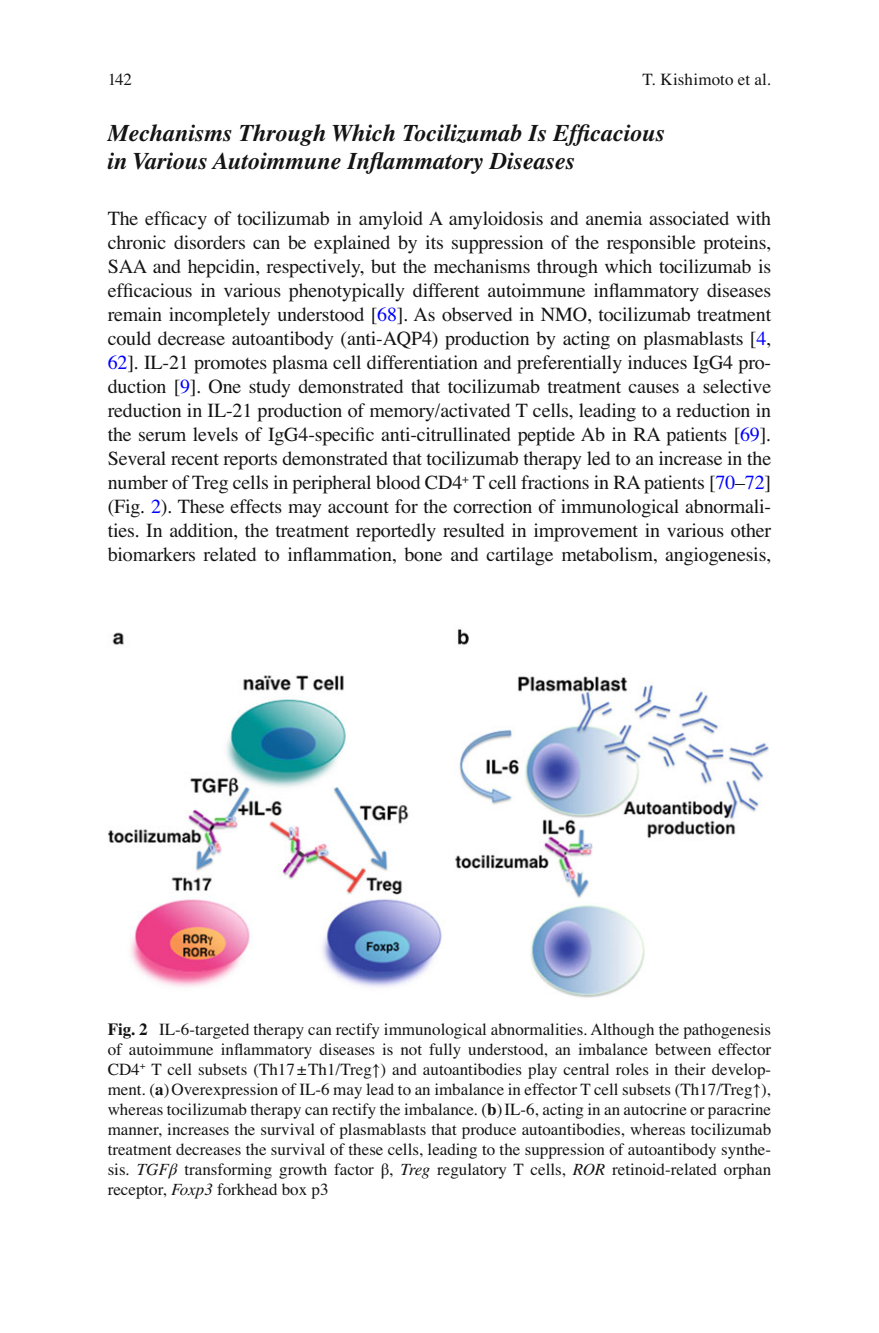
<style>
.page{position:relative;width:879px;height:1333px;background:#fff}
.page>*{position:absolute;margin:0;border:0;box-sizing:border-box;transform-origin:0 0}
.t1{font:italic 700 24px/28px "Bfxbdb Pvcsgn Times";color:#131413}
.t2{font:20px/24px "Fltqcb Cbrtkj Times";letter-spacing:-.01em;color:#131413;text-align:justify}
.t3{font:17px/20px "Fltqcb Cbrtkj Times";color:#131413;text-align:justify}
.s1{color:#00f}
.s2{font-family:"Dkpmvq Wnbdlf Times";font-weight:700}
.s3{font-family:"Jpydnx Ftqywq STIX General"}
.s4{font-family:"Kqwlvl Whfmtx Times";font-style:italic}
.s5{font-family:"Vkkvts Hblmnc STIX General";font-style:italic}
</style>
<div class="page">
<img style="left:108px;top:628px;width:661px;height:370px">
<p class="t3" style="left:642px;top:71px;width:130px">T. Kishimoto et al.</p>
<p class="t3" style="left:108px;top:71px;width:26px">142</p>
<p class="t1" style="left:108px;top:121px;width:559px">Mechanisms Through Which Tocilizumab Is Efficacious in Various Autoimmune Inflammatory Diseases</p>
<p class="t2" style="left:108px;top:208px;width:665px">The efficacy of tocilizumab in amyloid A amyloidosis and anemia associated with chronic disorders can be explained by its suppression of the responsible proteins, SAA and hepcidin, respectively, but the mechanisms through which tocilizumab is efficacious in various phenotypically different autoimmune inflammatory diseases remain incompletely understood [ <span class="s1">68</span> ]. As observed in NMO, tocilizumab treatment could decrease autoantibody (anti-AQP4) production by acting on plasmablasts [ <span class="s1">4</span> , <span class="s1">62</span> ]. IL-21 promotes plasma cell differentiation and preferentially induces IgG4 pro&shy;duction [ <span class="s1">9</span> ]. One study demonstrated that tocilizumab treatment causes a selective reduction in IL-21 production of memory/activated T cells, leading to a reduction in the serum levels of IgG4-specific anti-citrullinated peptide Ab in RA patients [ <span class="s1">69</span> ].<br>Several recent reports demonstrated that tocilizumab therapy led to an increase in the number of Treg cells in peripheral blood CD4 <sup>+</sup> T cell fractions in RA patients [ <span class="s1">70</span> – <span class="s1">72</span> ] (Fig. <span class="s1">2</span> ). These effects may account for the correction of immunological abnormali&shy;ties. In addition, the treatment reportedly resulted in improvement in various other biomarkers related to inflammation, bone and cartilage metabolism, angiogenesis,</p>
<p class="t3" style="left:108px;top:1020px;width:665px"><span class="s2">Fig. 2</span> IL-6-targeted therapy can rectify immunological abnormalities. Although the pathogenesis of autoimmune inflammatory diseases is not fully understood, an imbalance between effector CD4 <sup>+</sup> T cell subsets (Th17 ± Th1/Treg<span class="s3">↑</span>) and autoantibodies play central roles in their develop&shy;ment. ( <span class="s2">a</span> ) Overexpression of IL-6 may lead to an imbalance in effector T cell subsets (Th17/Treg<span class="s3">↑</span>), whereas tocilizumab therapy can rectify the imbalance. ( <span class="s2">b</span> ) IL-6, acting in an autocrine or paracrine manner, increases the survival of plasmablasts that produce autoantibodies, whereas tocilizumab treatment decreases the survival of these cells, leading to the suppression of autoantibody synthe&shy;sis. <span class="s4">TGF</span><span class="s5">β</span> transforming growth factor <span class="s3">β</span>, <span class="s4">Treg</span> regulatory T cells, <span class="s4">ROR</span> retinoid-related orphan receptor, <span class="s4">Foxp3</span> forkhead box p3</p>
</div>
